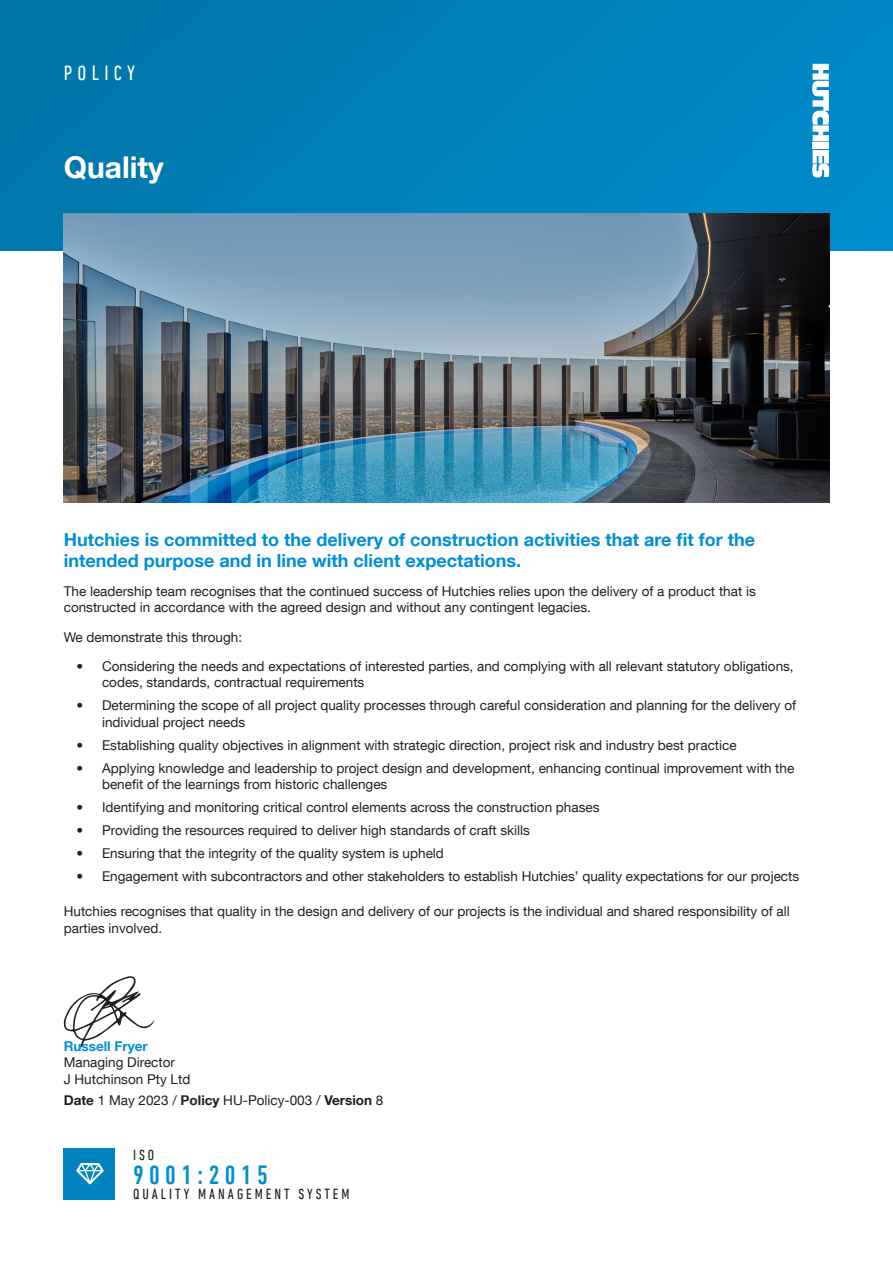
<style>
.page{position:relative;width:893px;height:1263px;background:#fff}
.page>*{position:absolute;margin:0;border:0;box-sizing:border-box;transform-origin:0 0}
.Cover_Title{font:700 30px "Helvetica Neue LT Com";color:#fff}
.Standard_Block___Cod{font:500 condensed 27px "DIN Next LT Pro";letter-spacing:.2em;color:#008fd5}
.t1{font:condensed 21px "DIN Next LT Pro";letter-spacing:.25em;color:#fff}
.Intro{font:700 18px/21px "Helvetica Neue LT Com";color:#008fd5}
.Standard_Block___Sta{font:condensed 15px "DIN Next LT Pro";letter-spacing:.2em;color:#231f20}
.Body{font:13.5px/16.5px "Helvetica Neue LT Com";color:#231f20}
.Title_Block___Title{font:13.5px/16.5px "Helvetica Neue LT Com";color:#231f20}
.Title_Block___Name{font:700 13.5px "Helvetica Neue LT Com";color:#008fd5}
.s1{font-weight:700}
</style>
<div class="page">
<div style="left:0;top:0;width:893px;height:251px;background:linear-gradient(to right,#0076a8,#0089c9)"></div>
<svg style="left:812px;top:64px;width:17px;height:77px"></svg>
<div style="left:813px;top:142px;width:16px;height:7px;background:#fff"></div>
<svg style="left:812px;top:150px;width:17px;height:28px"></svg>
<img style="left:64px;top:213px;width:765px;height:290px">
<div style="left:64px;top:1148px;width:51px;height:51px;background:#0083bf"></div>
<svg style="left:76px;top:1163px;width:28px;height:21px"></svg>
<svg style="left:64px;top:976px;width:91px;height:72px"></svg>
<h3 class="t1" style="left:64px;top:61px;width:73px">POLICY</h3>
<p class="Cover_Title" style="left:64px;top:148px;width:101px">Quality</p>
<p class="Intro" style="left:64px;top:528px;width:693px">Hutchies is committed to the delivery of construction activities that are fit for the intended purpose and in line with client expectations.</p>
<p class="Body" style="left:64px;top:582px;width:693px">The leadership team recognises that the continued success of Hutchies relies upon the delivery of a product that is constructed in accordance with the agreed design and without any contingent legacies.</p>
<p class="Body" style="left:64px;top:628px;width:180px">We demonstrate this through:</p>
<p class="Body" style="left:102px;top:658px;width:693px;text-indent:-26px">• Considering the needs and expectations of interested parties, and complying with all relevant statutory obligations, codes, standards, contractual requirements</p>
<p class="Body" style="left:102px;top:697px;width:696px;text-indent:-26px">• Determining the scope of all project quality processes through careful consideration and planning for the delivery of individual project needs</p>
<p class="Body" style="left:77px;top:736px;width:662px">• Establishing quality objectives in alignment with strategic direction, project risk and industry best practice</p>
<p class="Body" style="left:102px;top:759px;width:694px;text-indent:-26px">• Applying knowledge and leadership to project design and development, enhancing continual improvement with the benefit of the learnings from historic challenges</p>
<p class="Body" style="left:77px;top:799px;width:524px">• Identifying and monitoring critical control elements across the construction phases</p>
<p class="Body" style="left:77px;top:821px;width:455px">• Providing the resources required to deliver high standards of craft skills</p>
<p class="Body" style="left:77px;top:844px;width:369px">• Ensuring that the integrity of the quality system is upheld</p>
<p class="Body" style="left:77px;top:867px;width:724px">• Engagement with subcontractors and other stakeholders to establish Hutchies’ quality expectations for our projects</p>
<p class="Body" style="left:64px;top:903px;width:727px">Hutchies recognises that quality in the design and delivery of our projects is the individual and shared responsibility of all parties involved.</p>
<p class="Title_Block___Name" style="left:64px;top:1037px;width:85px">Russell Fryer</p>
<p class="Title_Block___Title" style="left:64px;top:1054px;width:128px">Managing Director<br>J Hutchinson Pty Ltd</p>
<p class="Body" style="left:64px;top:1091px;width:321px"><span class="s1">Date</span> 1 May 2023 / <span class="s1">Policy</span> HU-Policy-003 / <span class="s1">Version</span> 8</p>
<p class="Standard_Block___Sta" style="left:133px;top:1146px;width:23px">ISO</p>
<p class="Standard_Block___Cod" style="left:133px;top:1159px;width:136px">9001:2015</p>
<p class="Standard_Block___Sta" style="left:133px;top:1185px;width:218px">QUALITY MANAGEMENT SYSTEM</p>
</div>
